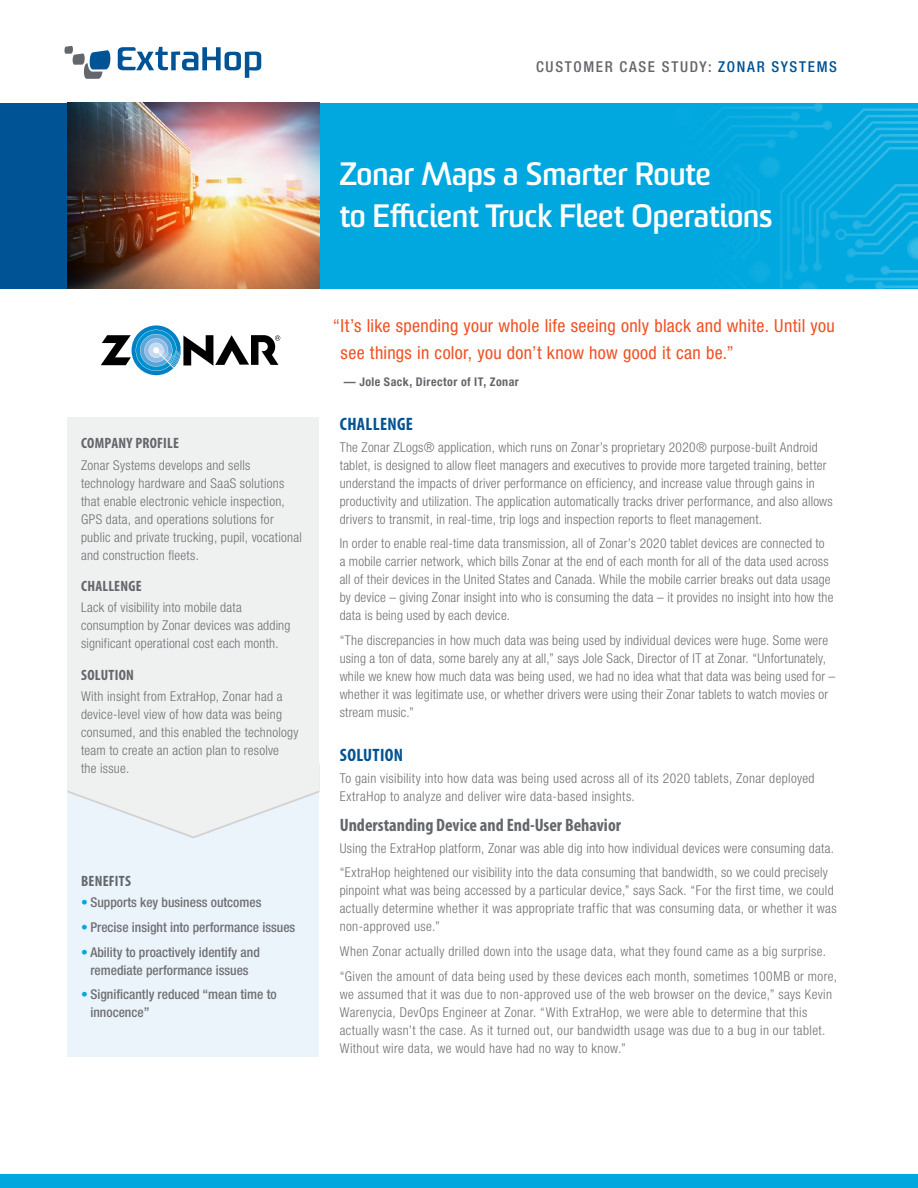
<style>
.page{position:relative;width:918px;height:1188px;background:#fff}
.page>*{position:absolute;margin:0;border:0;box-sizing:border-box;transform-origin:0 0}
.t1{font:700 31.5px/42px "Sommet";color:#fff}
.t2{font:condensed 18px/27px "Helvetica Neue";letter-spacing:.015em;color:#f05123}
.t3{font:700 condensed 18px "Myriad Pro";color:#63666a}
.t4{font:700 condensed 18px "Myriad Pro";letter-spacing:.02em;color:#005394}
.t5{font:700 condensed 15px "Myriad Pro";letter-spacing:.02em;color:#63666a}
.t6{font:500 condensed 15px "Helvetica Neue";letter-spacing:.11em;color:#63666a}
.t7{font:300 condensed 13.5px/18px "Helvetica Neue";letter-spacing:.02em;color:#707074}
.t8{font:500 condensed 13.5px/18px "Helvetica Neue";color:#707074;text-align:center}
.t9{font:700 condensed 12px "Helvetica Neue";letter-spacing:.04em;color:#63666a}
.s1{color:#005394}
.s2{color:#00a8e0}
</style>
<div class="page">
<div style="left:0;top:1174px;width:918px;height:14px;background:#00a8e0"></div>
<svg style="left:320px;top:103px;width:598px;height:185px;fill:#00a8e0"></svg>
<svg style="left:132px;top:325px;width:49px;height:50px"></svg>
<svg style="left:101px;top:330px;width:179px;height:41px"></svg>
<div style="left:68px;top:752px;width:252px;height:304px;background:#ebf4fb"></div>
<svg style="left:64px;top:46px;width:47px;height:33px"></svg>
<svg style="left:118px;top:47px;width:143px;height:31px"></svg>
<div style="left:0;top:103px;width:81px;height:185px;background:#005394"></div>
<svg style="left:68px;top:788px;width:252px;height:50px"></svg>
<div style="left:68px;top:417px;width:252px;height:371px;background:#eff0f0"></div>
<img style="left:68px;top:103px;width:252px;height:185px">
<p class="t6" style="left:536px;top:57px;width:302px">CUSTOMER CASE STUDY: <span class="s1">ZONAR SYSTEMS</span></p>
<h1 class="t1" style="left:340px;top:155px;width:434px">Zonar Maps a Smarter Route<br>to Efficient Truck Fleet Operations</h1>
<p class="t5" style="left:81px;top:434px;width:99px">COMPANY PROFILE</p>
<p class="t7" style="left:81px;top:456px;width:222px">Zonar Systems develops and sells technology hardware and SaaS solutions that enable electronic vehicle inspection, GPS data, and operations solutions for public and private trucking, pupil, vocational and construction fleets.</p>
<p class="t5" style="left:81px;top:577px;width:62px">CHALLENGE</p>
<p class="t7" style="left:81px;top:598px;width:211px">Lack of visibility into mobile data consumption by Zonar devices was adding significant operational cost each month.</p>
<p class="t5" style="left:81px;top:665px;width:54px">SOLUTION</p>
<p class="t7" style="left:81px;top:687px;width:219px">With insight from ExtraHop, Zonar had a device-level view of how data was being consumed, and this enabled the technology team to create an action plan to resolve<br>the issue.</p>
<p class="t5" style="left:81px;top:871px;width:51px">BENEFITS</p>
<p class="t8" style="left:81px;top:893px;width:182px"><span class="s2">•</span> Supports key business outcomes</p>
<p class="t8" style="left:81px;top:918px;width:216px"><span class="s2">•</span> Precise insight into performance issues</p>
<p class="t8" style="left:81px;top:943px;width:180px"><span class="s2">•</span> Ability to proactively identify and remediate performance issues</p>
<p class="t8" style="left:90px;top:985px;width:188px;text-align:left;text-indent:-9px"><span class="s2">•</span> Significantly reduced “mean time to innocence”</p>
<h2 class="t2" style="left:341px;top:313px;width:496px;text-indent:-8px">“It’s like spending your whole life seeing only black and white. Until you see things in color, you don’t know how good it can be.”</h2>
<p class="t9" style="left:344px;top:374px;width:177px">— Jole Sack, Director of IT, Zonar</p>
<h2 class="t4" style="left:340px;top:413px;width:75px">CHALLENGE</h2>
<p class="t7" style="left:340px;top:438px;width:495px">The Zonar ZLogs® application, which runs on Zonar’s proprietary 2020® purpose-built Android tablet, is designed to allow fleet managers and executives to provide more targeted training, better understand the impacts of driver performance on efficiency, and increase value through gains in productivity and utilization. The application automatically tracks driver performance, and also allows drivers to transmit, in real-time, trip logs and inspection reports to fleet management.</p>
<p class="t7" style="left:340px;top:534px;width:495px">In order to enable real-time data transmission, all of Zonar’s 2020 tablet devices are connected to a mobile carrier network, which bills Zonar at the end of each month for all of the data used across all of their devices in the United States and Canada. While the mobile carrier breaks out data usage by device – giving Zonar insight into who is consuming the data – it provides no insight into how the data is being used by each device.</p>
<p class="t7" style="left:340px;top:631px;width:497px">“The discrepancies in how much data was being used by individual devices were huge. Some were using a ton of data, some barely any at all,” says Jole Sack, Director of IT at Zonar. “Unfortunately, while we knew how much data was being used, we had no idea what that data was being used for – whether it was legitimate use, or whether drivers were using their Zonar tablets to watch movies or stream music.”</p>
<h2 class="t4" style="left:340px;top:744px;width:65px">SOLUTION</h2>
<p class="t7" style="left:340px;top:769px;width:476px">To gain visibility into how data was being used across all of its 2020 tablets, Zonar deployed<br>ExtraHop to analyze and deliver wire data-based insights.</p>
<h2 class="t3" style="left:340px;top:814px;width:283px">Understanding Device and End-User Behavior</h2>
<p class="t7" style="left:340px;top:835px;width:496px;line-height:24.8px">Using the ExtraHop platform, Zonar was able dig into how individual devices were consuming data. “ExtraHop heightened our visibility into the data consuming that bandwidth, so we could precisely</p>
<p class="t7" style="left:340px;top:881px;width:498px">pinpoint what was being accessed by a particular device,” says Sack. “For the first time, we could actually determine whether it was appropriate traffic that was consuming data, or whether it was non-approved use.”</p>
<p class="t7" style="left:340px;top:939px;width:499px;line-height:24.8px">When Zonar actually drilled down into the usage data, what they found came as a big surprise. “Given the amount of data being used by these devices each month, sometimes 100MB or more,</p>
<p class="t7" style="left:340px;top:985px;width:494px">we assumed that it was due to non-approved use of the web browser on the device,” says Kevin Warenycia, DevOps Engineer at Zonar. “With ExtraHop, we were able to determine that this actually wasn’t the case. As it turned out, our bandwidth usage was due to a bug in our tablet.<br>Without wire data, we would have had no way to know.”</p>
</div>
